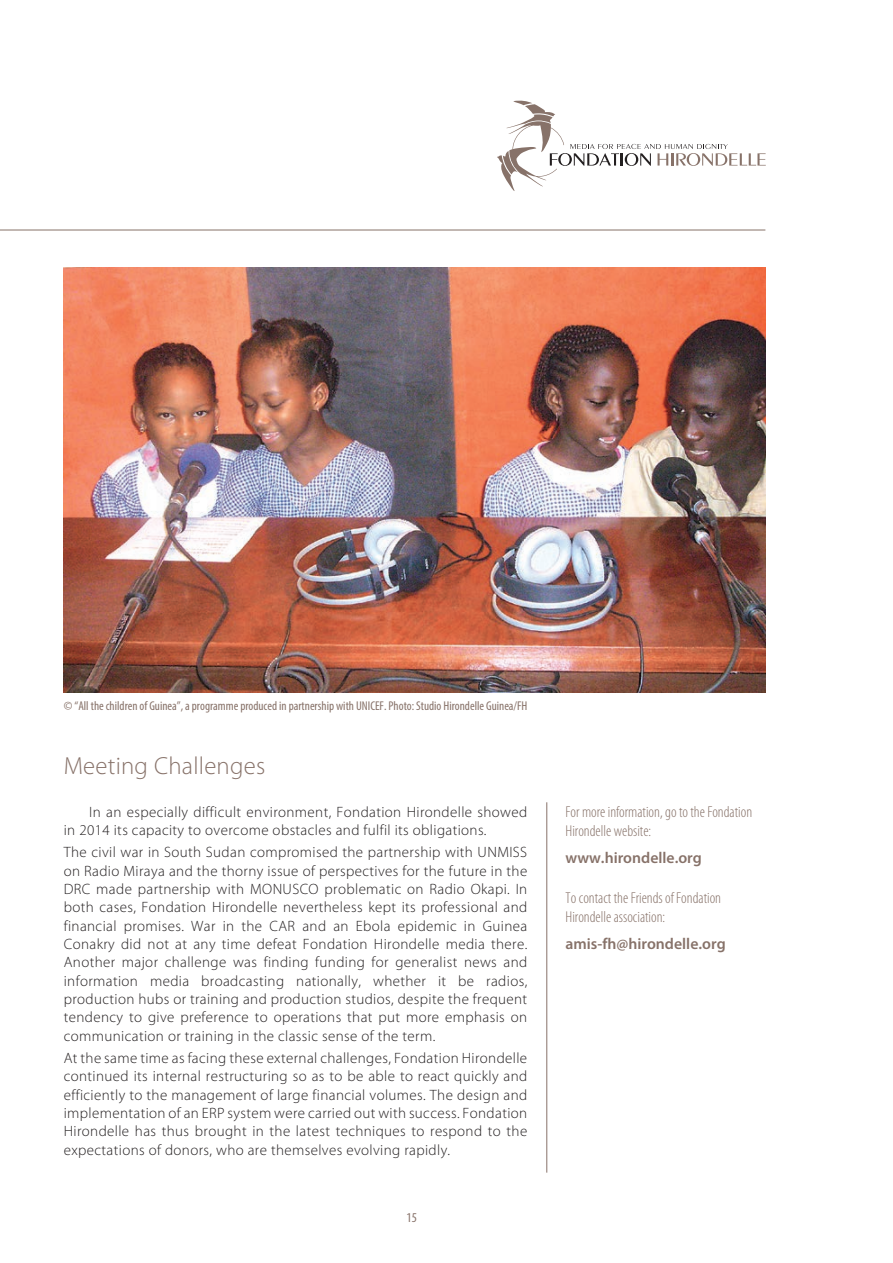
<style>
.page{position:relative;width:893px;height:1263px;background:#fff}
.page>*{position:absolute;margin:0;border:0;box-sizing:border-box;transform-origin:0 0}
.t1{font:300 24.75px "Myriad Pro";letter-spacing:.01em;color:#877269}
.t2{font:300 condensed 15.75px/18.8px "Myriad Pro";color:#877269}
.t3{font:600 15.75px "Myriad Pro";color:#877269}
.t4{font:300 15px/18.3px "Myriad Pro";letter-spacing:.025em;color:#231f20;text-align:justify}
.t5{font:condensed 13.5px "Myriad Pro";color:#877269}
.t6{font:condensed 12.75px "Myriad Pro";color:#877269}
</style>
<div class="page">
<hr style="left:0;top:230px;width:765px;height:1px;background:#877269">
<hr style="left:546px;top:802px;width:1px;height:370px;background:#877269">
<svg style="left:497px;top:101px;width:269px;height:90px"></svg>
<img style="left:64px;top:268px;width:701px;height:424px">
<p class="t6" style="left:64px;top:698px;width:465px">© “All the children of Guinea”, a programme produced in partnership with UNICEF. Photo: Studio Hirondelle Guinea/FH</p>
<h1 class="t1" style="left:64px;top:751px;width:203px">Meeting Challenges</h1>
<p class="t4" style="left:64px;top:802px;width:465px;text-indent:26px">In an especially difficult environment, Fondation Hirondelle showed in 2014 its capacity to overcome obstacles and fulfil its obligations.</p>
<p class="t4" style="left:64px;top:843px;width:465px">The civil war in South Sudan compromised the partnership with UNMISS on Radio Miraya and the thorny issue of perspectives for the future in the DRC made partnership with MONUSCO problematic on Radio Okapi. In both cases, Fondation Hirondelle nevertheless kept its professional and financial promises. War in the CAR and an Ebola epidemic in Guinea Conakry did not at any time defeat Fondation Hirondelle media there.<br>Another major challenge was finding funding for generalist news and information media broadcasting nationally, whether it be radios, production hubs or training and production studios, despite the frequent tendency to give preference to operations that put more emphasis on communication or training in the classic sense of the term.</p>
<p class="t4" style="left:64px;top:1049px;width:465px">At the same time as facing these external challenges, Fondation Hirondelle continued its internal restructuring so as to be able to react quickly and efficiently to the management of large financial volumes. The design and implementation of an ERP system were carried out with success. Fondation Hirondelle has thus brought in the latest techniques to respond to the expectations of donors, who are themselves evolving rapidly.</p>
<p class="t5" style="left:407px;top:1209px;width:12px">15</p>
<p class="t2" style="left:566px;top:802px;width:188px">For more information, go to the Fondation<br>Hirondelle website:</p>
<p class="t3" style="left:566px;top:848px;width:138px">www.hirondelle.org</p>
<p class="t2" style="left:566px;top:888px;width:157px">To contact the Friends of Fondation<br>Hirondelle association:</p>
<p class="t3" style="left:566px;top:934px;width:162px">amis-fh@hirondelle.org</p>
</div>
